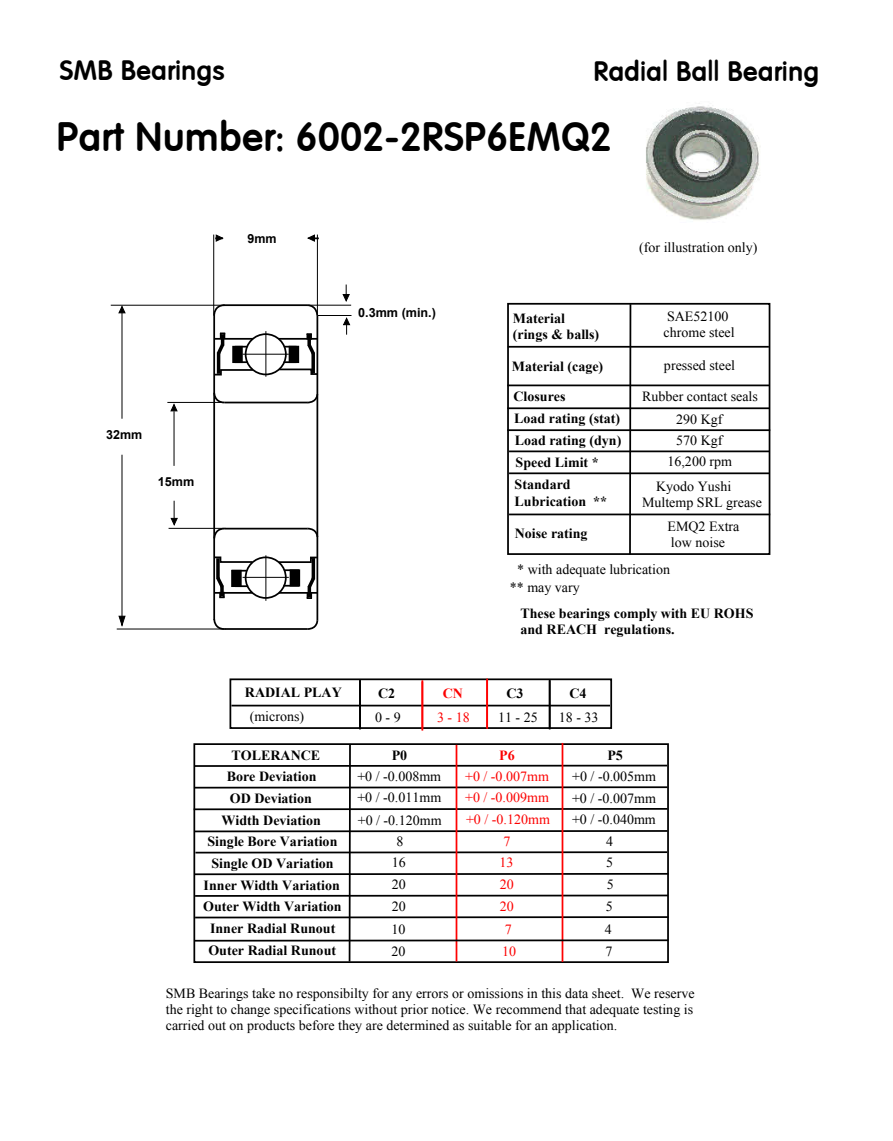
<style>
.page{position:relative;width:893px;height:1141px;background:#fff}
.page>*{position:absolute;margin:0;border:0;box-sizing:border-box;transform-origin:0 0}
.t1{font:40.25px "Elementary Heavy SF Bold";color:#000}
.t2{font:27.47px "Elementary Heavy SF Bold";color:#000}
.t3{font:14px/16.1px "Times New Roman";color:#000}
.t4{font:700 14px/21.5px "Times New Roman";color:#000}
.t5{font:14px/22.8px "Times New Roman";color:#fc0000}
.t6{font:700 14px "Times New Roman";color:#fc0000}
.t7{font:700 12.6px "Arial";color:#000}
.t8{font:700 12.42px "Arial";color:#000}
</style>
<div class="page">
<hr style="left:117px;top:629px;width:109px;height:1px;background:#000">
<hr style="left:122px;top:308px;width:1px;height:111px;background:#000">
<svg style="left:343px;top:317px;width:8px;height:18px"></svg>
<hr style="left:213px;top:235px;width:1px;height:81px;background:#000">
<hr style="left:169px;top:528px;width:57px;height:1px;background:#000">
<hr style="left:317px;top:235px;width:1px;height:81px;background:#000">
<hr style="left:167px;top:402px;width:58px;height:1px;background:#000">
<hr style="left:174px;top:411px;width:1px;height:55px;background:#000">
<hr style="left:111px;top:305px;width:114px;height:1px;background:#000">
<hr style="left:122px;top:455px;width:1px;height:171px;background:#000">
<hr style="left:308px;top:305px;width:43px;height:1px;background:#000">
<hr style="left:318px;top:315px;width:33px;height:1px;background:#000">
<svg style="left:307px;top:234px;width:12px;height:8px"></svg>
<svg style="left:215px;top:234px;width:9px;height:8px"></svg>
<svg style="left:118px;top:305px;width:8px;height:9px"></svg>
<svg style="left:170px;top:501px;width:8px;height:25px"></svg>
<svg style="left:170px;top:403px;width:8px;height:9px"></svg>
<svg style="left:118px;top:615px;width:8px;height:11px"></svg>
<svg style="left:342px;top:285px;width:8px;height:17px"></svg>
<div style="left:245px;top:333px;width:42px;height:42px;border:2px solid #000;border-radius:50%"></div>
<div style="left:245px;top:556px;width:42px;height:43px;border:2px solid #000;border-radius:50%"></div>
<hr style="left:265px;top:555px;width:1px;height:46px;background:#000">
<hr style="left:265px;top:331px;width:1px;height:46px;background:#000">
<hr style="left:213px;top:315px;width:2px;height:305px;background:#000">
<hr style="left:214px;top:592px;width:39px;height:2px;background:#000">
<hr style="left:316px;top:316px;width:2px;height:305px;background:#000">
<hr style="left:243px;top:354px;width:46px;height:1px;background:#000">
<hr style="left:243px;top:577px;width:46px;height:1px;background:#000">
<svg style="left:305px;top:303px;width:14px;height:14px"></svg>
<hr style="left:223px;top:304px;width:84px;height:2px;background:#000">
<svg style="left:212px;top:303px;width:14px;height:14px"></svg>
<svg style="left:305px;top:392px;width:14px;height:12px"></svg>
<hr style="left:224px;top:402px;width:83px;height:1px;background:#000">
<svg style="left:212px;top:391px;width:14px;height:13px"></svg>
<svg style="left:307px;top:619px;width:12px;height:11px"></svg>
<hr style="left:224px;top:628px;width:83px;height:2px;background:#000">
<svg style="left:212px;top:617px;width:14px;height:13px"></svg>
<svg style="left:306px;top:527px;width:13px;height:12px"></svg>
<hr style="left:224px;top:528px;width:84px;height:1px;background:#000">
<svg style="left:212px;top:527px;width:14px;height:13px"></svg>
<svg style="left:216px;top:564px;width:4px;height:6px"></svg>
<svg style="left:213px;top:570px;width:35px;height:28px"></svg>
<svg style="left:213px;top:332px;width:42px;height:44px"></svg>
<svg style="left:278px;top:333px;width:41px;height:43px"></svg>
<svg style="left:213px;top:556px;width:41px;height:8px"></svg>
<svg style="left:277px;top:556px;width:42px;height:43px"></svg>
<img style="left:646px;top:103px;width:115px;height:117px">
<div style="left:193px;top:743px;width:476px;height:220px;border:2px solid #000"></div>
<svg style="left:193px;top:764px;width:476px;height:4px"></svg>
<svg style="left:193px;top:785px;width:476px;height:4px"></svg>
<svg style="left:193px;top:807px;width:476px;height:4px"></svg>
<svg style="left:193px;top:829px;width:476px;height:4px"></svg>
<svg style="left:194px;top:850px;width:475px;height:4px"></svg>
<svg style="left:193px;top:872px;width:476px;height:4px"></svg>
<svg style="left:193px;top:894px;width:476px;height:4px"></svg>
<svg style="left:193px;top:915px;width:476px;height:4px"></svg>
<hr style="left:349px;top:744px;width:2px;height:217px;background:#000">
<hr style="left:456px;top:745px;width:1px;height:216px;background:#fe0202">
<hr style="left:562px;top:743px;width:1px;height:219px;background:#fe0202">
<svg style="left:193px;top:938px;width:476px;height:4px"></svg>
<div style="left:229px;top:678px;width:383px;height:51px;border:2px solid #000"></div>
<hr style="left:231px;top:705px;width:379px;height:1px;background:#000">
<hr style="left:359px;top:679px;width:2px;height:49px;background:#000">
<hr style="left:421px;top:680px;width:2px;height:49px;background:#fe0202">
<hr style="left:486px;top:679px;width:2px;height:49px;background:#fe0202">
<hr style="left:549px;top:679px;width:2px;height:49px;background:#000">
<hr style="left:359px;top:680px;width:2px;height:49px;background:#000">
<hr style="left:421px;top:682px;width:2px;height:49px;background:#fe0202">
<hr style="left:486px;top:680px;width:2px;height:49px;background:#fe0202">
<hr style="left:549px;top:680px;width:2px;height:49px;background:#000">
<div style="left:507px;top:303px;width:263px;height:252px;border:2px solid #000"></div>
<hr style="left:508px;top:346px;width:261px;height:2px;background:#000">
<hr style="left:507px;top:385px;width:263px;height:1px;background:#000">
<hr style="left:507px;top:407px;width:262px;height:2px;background:#000">
<hr style="left:509px;top:450px;width:261px;height:2px;background:#000">
<hr style="left:507px;top:429px;width:263px;height:2px;background:#000">
<hr style="left:629px;top:304px;width:2px;height:250px;background:#000">
<hr style="left:509px;top:472px;width:260px;height:2px;background:#000">
<hr style="left:509px;top:514px;width:261px;height:1px;background:#000">
<h2 class="t2" style="left:60px;top:58px;width:167px">SMB Bearings</h2>
<h2 class="t2" style="left:593px;top:59px;width:227px">Radial Ball Bearing</h2>
<h1 class="t1" style="left:57px;top:120px;width:557px">Part Number: 6002-2RSP6EMQ2</h1>
<p class="t7" style="left:248px;top:233px;width:31px">9mm</p>
<p class="t3" style="left:639px;top:241px;width:120px">(for illustration only)</p>
<p class="t8" style="left:106px;top:430px;width:38px">32mm</p>
<p class="t8" style="left:158px;top:477px;width:38px">15mm</p>
<p class="t7" style="left:358px;top:307px;width:79px">0.3mm (min.)</p>
<p class="t4" style="left:513px;top:311px;width:88px;line-height:16.1px">Material (rings &amp; balls)</p>
<p class="t3" style="left:663px;top:309px;width:73px">SAE52100 chrome steel</p>
<p class="t4" style="left:512px;top:357px;width:93px">Material (cage)</p>
<p class="t3" style="left:664px;top:358px;width:73px">pressed steel</p>
<p class="t4" style="left:513px;top:386px;width:110px;line-height:22.1px">Closures<br>Load rating (stat)<br>Load rating (dyn)<br>Speed Limit *</p>
<p class="t3" style="left:642px;top:390px;width:117px">Rubber contact seals</p>
<p class="t3" style="left:676px;top:413px;width:48px">290 Kgf</p>
<p class="t3" style="left:676px;top:434px;width:48px">570 Kgf</p>
<p class="t3" style="left:667px;top:454px;width:66px">16,200 rpm</p>
<p class="t4" style="left:515px;top:478px;width:94px;line-height:16.1px">Standard<br>Lubrication **</p>
<p class="t3" style="left:642px;top:479px;width:121px;text-indent:14px">Kyodo Yushi<br>Multemp SRL grease</p>
<p class="t4" style="left:515px;top:524px;width:74px">Noise rating</p>
<p class="t3" style="left:667px;top:520px;width:73px">EMQ2 Extra low noise</p>
<p class="t3" style="left:510px;top:561px;width:162px;line-height:18px;text-indent:7px">* with adequate lubrication ** may vary</p>
<p class="t4" style="left:520px;top:607px;width:235px;line-height:16.1px">These bearings comply with EU ROHS and REACH regulations.</p>
<p class="t4" style="left:245px;top:683px;width:98px">RADIAL PLAY</p>
<p class="t3" style="left:250px;top:710px;width:56px">(microns)</p>
<p class="t4" style="left:207px;top:746px;width:131px;text-align:center">TOLERANCE<br>Bore Deviation<br>OD Deviation<br>Width Deviation<br>Single Bore Variation<br>Single OD Variation</p>
<p class="t4" style="left:204px;top:876px;width:138px">Inner Width Variation</p>
<p class="t4" style="left:378px;top:684px;width:19px">C2</p>
<p class="t6" style="left:443px;top:688px;width:22px">CN</p>
<p class="t4" style="left:506px;top:684px;width:19px">C3</p>
<p class="t4" style="left:569px;top:684px;width:19px">C4</p>
<p class="t3" style="left:375px;top:710px;width:27px">0 - 9</p>
<p class="t5" style="left:437px;top:707px;width:34px">3 - 18</p>
<p class="t3" style="left:498px;top:711px;width:41px">11 - 25</p>
<p class="t3" style="left:559px;top:711px;width:41px">18 - 33</p>
<p class="t4" style="left:392px;top:746px;width:17px">P0</p>
<p class="t3" style="left:357px;top:768px;width:85px;line-height:20.8px">+0 / -0.008mm +0 / -0.011mm</p>
<p class="t3" style="left:358px;top:813px;width:85px">+0 / -0.120mm</p>
<p class="t3" style="left:392px;top:856px;width:16px">16</p>
<p class="t3" style="left:397px;top:835px;width:8px">8</p>
<p class="t6" style="left:499px;top:750px;width:17px">P6</p>
<p class="t4" style="left:607px;top:746px;width:17px">P5</p>
<p class="t5" style="left:465px;top:767px;width:85px">+0 / -0.007mm</p>
<p class="t3" style="left:572px;top:770px;width:85px">+0 / -0.005mm</p>
<p class="t5" style="left:465px;top:787px;width:85px">+0 / -0.009mm</p>
<p class="t3" style="left:572px;top:792px;width:85px">+0 / -0.007mm</p>
<p class="t5" style="left:466px;top:810px;width:85px">+0 / -0.120mm</p>
<p class="t3" style="left:572px;top:813px;width:85px">+0 / -0.040mm</p>
<p class="t5" style="left:499px;top:852px;width:16px">13</p>
<p class="t5" style="left:503px;top:831px;width:8px">7</p>
<p class="t3" style="left:606px;top:835px;width:8px">4</p>
<p class="t3" style="left:606px;top:856px;width:8px">5</p>
<p class="t3" style="left:392px;top:877px;width:16px">20</p>
<p class="t5" style="left:500px;top:874px;width:16px">20</p>
<p class="t3" style="left:607px;top:878px;width:8px">5</p>
<p class="t4" style="left:203px;top:897px;width:140px">Outer Width Variation</p>
<p class="t3" style="left:392px;top:900px;width:16px">20</p>
<p class="t5" style="left:500px;top:897px;width:16px">20</p>
<p class="t3" style="left:606px;top:900px;width:8px">5</p>
<p class="t4" style="left:210px;top:919px;width:127px">Inner Radial Runout</p>
<p class="t3" style="left:391px;top:922px;width:16px">10</p>
<p class="t4" style="left:208px;top:941px;width:129px">Outer Radial Runout</p>
<p class="t3" style="left:391px;top:945px;width:16px">20</p>
<p class="t5" style="left:502px;top:919px;width:16px">7<br>10</p>
<p class="t3" style="left:605px;top:922px;width:8px">4</p>
<p class="t3" style="left:605px;top:945px;width:8px">7</p>
<p class="t3" style="left:166px;top:986px;width:530px;text-align:justify">SMB Bearings take no responsibilty for any errors or omissions in this data sheet. We reserve the right to change specifications without prior notice. We recommend that adequate testing is carried out on products before they are determined as suitable for an application.</p>
</div>
